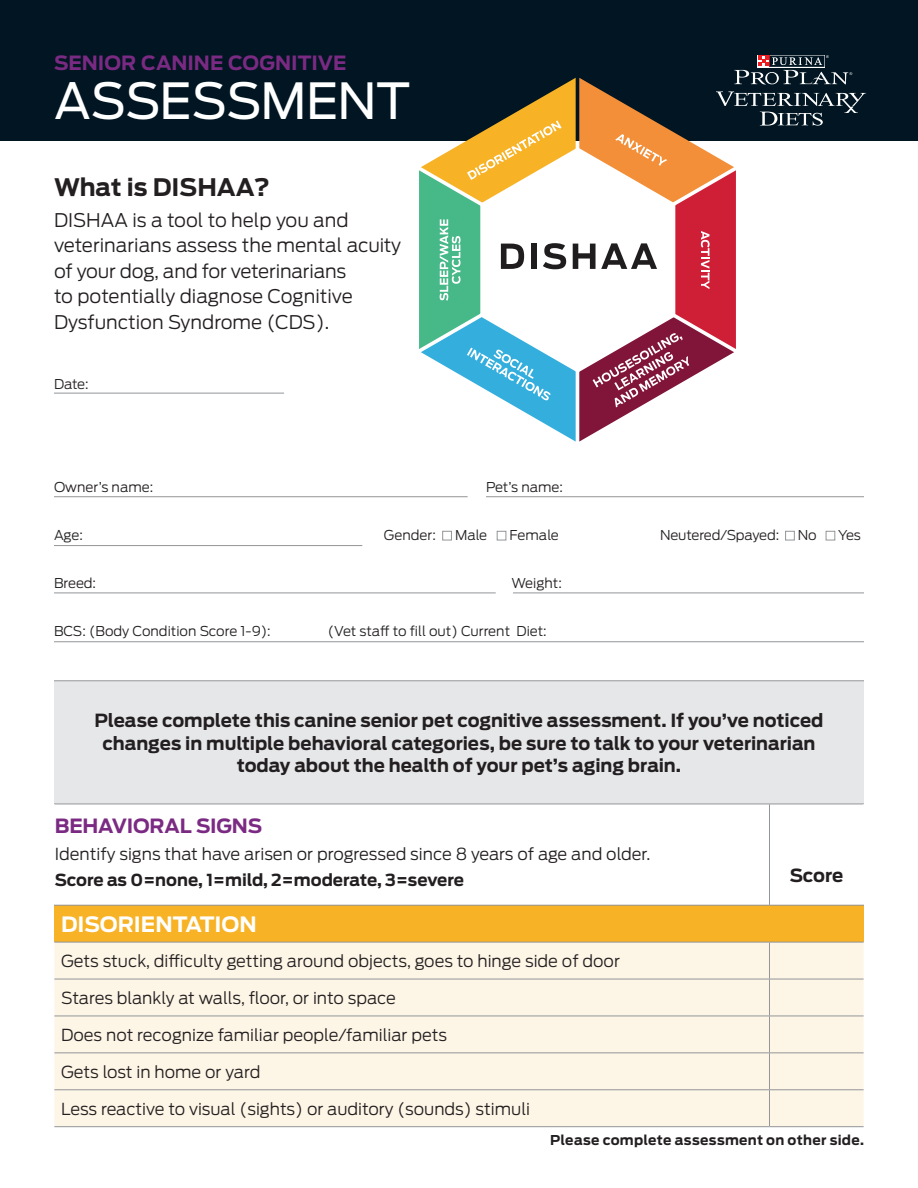
<style>
.page{position:relative;width:918px;height:1188px;background:#fff}
.page>*{position:absolute;margin:0;border:0;box-sizing:border-box;transform-origin:0 0}
.Purple_Subhead{font:49.5px "Antenna";letter-spacing:-.015em;color:#fff}
.t1{font:700 24px "Antenna";color:#231f20}
.t2{font:700 21px "Antenna";color:#fff}
.Purple_Subhead-2{font:700 19.5px "Antenna";letter-spacing:-.005em;color:#7b2a83}
.t3{font:300 18.75px/25.5px "Antenna";color:#231f20}
.Purple_Subhead-3{font:700 18px/22.5px "Antenna";letter-spacing:-.005em;color:#231f20;text-align:center}
.Body_Copy{font:700 18px "Antenna";letter-spacing:-.01em;color:#231f20}
.Body_Copy-2{font:300 16.5px "Antenna";color:#231f20}
.Body_Copy-3{font:700 16.5px "Antenna";color:#231f20}
.Body_Copy-4{font:300 13.5px "Antenna";color:#231f20}
.Purple_Subhead-4{font:700 13.5px "Antenna";letter-spacing:.02em;color:#231f20}
</style>
<div class="page">
<div style="left:54px;top:681px;width:810px;height:123px;background:#e6e7e9"></div>
<div style="left:54px;top:905px;width:810px;height:37px;background:#f7b225"></div>
<div style="left:54px;top:943px;width:810px;height:183px;background:#fdf6e7"></div>
<hr style="left:769px;top:942px;width:1px;height:37px;background:#939598">
<hr style="left:54px;top:979px;width:716px;height:1px;background:#939598">
<hr style="left:770px;top:979px;width:94px;height:1px;background:#939598">
<hr style="left:769px;top:979px;width:1px;height:37px;background:#939598">
<hr style="left:54px;top:1016px;width:716px;height:1px;background:#939598">
<hr style="left:770px;top:1016px;width:94px;height:1px;background:#939598">
<hr style="left:769px;top:1016px;width:1px;height:36px;background:#939598">
<hr style="left:54px;top:1052px;width:716px;height:1px;background:#939598">
<hr style="left:770px;top:1052px;width:94px;height:1px;background:#939598">
<hr style="left:769px;top:1053px;width:1px;height:36px;background:#939598">
<hr style="left:54px;top:1089px;width:716px;height:1px;background:#939598">
<hr style="left:770px;top:1089px;width:94px;height:1px;background:#939598">
<hr style="left:769px;top:1090px;width:1px;height:36px;background:#939598">
<hr style="left:54px;top:1126px;width:716px;height:1px;background:#939598">
<hr style="left:770px;top:1126px;width:94px;height:1px;background:#939598">
<hr style="left:770px;top:804px;width:94px;height:1px;background:#939598">
<hr style="left:863px;top:804px;width:1px;height:101px;background:#fff">
<hr style="left:54px;top:804px;width:716px;height:1px;background:#939598">
<hr style="left:769px;top:804px;width:1px;height:101px;background:#939598">
<hr style="left:54px;top:804px;width:1px;height:101px;background:#fff">
<hr style="left:54px;top:905px;width:716px;height:1px;background:#939598">
<hr style="left:770px;top:905px;width:94px;height:1px;background:#939598">
<hr style="left:54px;top:942px;width:716px;height:1px;background:#939598">
<hr style="left:770px;top:942px;width:94px;height:1px;background:#939598">
<div style="left:0;top:0;width:918px;height:140px;background:#011622"></div>
<div style="left:442px;top:531px;width:10px;height:9px;border:1px solid #939598"></div>
<div style="left:497px;top:531px;width:9px;height:9px;border:1px solid #939598"></div>
<div style="left:785px;top:531px;width:10px;height:9px;border:1px solid #939598"></div>
<div style="left:826px;top:531px;width:9px;height:9px;border:1px solid #939598"></div>
<hr style="left:54px;top:496px;width:414px;height:1px;background:#939598">
<hr style="left:54px;top:545px;width:308px;height:1px;background:#939598">
<hr style="left:54px;top:593px;width:442px;height:1px;background:#939598">
<hr style="left:54px;top:680px;width:810px;height:1px;background:#939598">
<hr style="left:54px;top:641px;width:810px;height:1px;background:#939598">
<hr style="left:513px;top:593px;width:351px;height:1px;background:#939598">
<hr style="left:486px;top:496px;width:378px;height:1px;background:#939598">
<hr style="left:54px;top:393px;width:230px;height:1px;background:#939598">
<svg style="left:419px;top:55px;width:447px;height:387px"></svg>
<p class="Purple_Subhead-2" style="left:54px;top:51px;width:294px">SENIOR CANINE COGNITIVE</p>
<p class="Purple_Subhead" style="left:54px;top:72px;width:358px">ASSESSMENT</p>
<p class="t1" style="left:54px;top:173px;width:217px">What is DISHAA?</p>
<p class="t3" style="left:54px;top:207px;width:349px">DISHAA is a tool to help you and veterinarians assess the mental acuity of your dog, and for veterinarians<br>to potentially diagnose Cognitive Dysfunction Syndrome (CDS).</p>
<p class="Body_Copy-4" style="left:54px;top:376px;width:36px">Date:</p>
<p class="Body_Copy-4" style="left:54px;top:479px;width:101px">Owner’s name:</p>
<p class="Body_Copy-4" style="left:486px;top:479px;width:79px">Pet’s name:</p>
<p class="Body_Copy-4" style="left:54px;top:527px;width:30px">Age:</p>
<p class="Body_Copy-4" style="left:384px;top:527px;width:53px">Gender:</p>
<p class="Body_Copy-4" style="left:455px;top:527px;width:34px">Male</p>
<p class="Body_Copy-4" style="left:509px;top:527px;width:51px">Female</p>
<p class="Body_Copy-4" style="left:660px;top:527px;width:121px">Neutered/Spayed:</p>
<p class="Body_Copy-4" style="left:798px;top:527px;width:20px">No</p>
<p class="Body_Copy-4" style="left:838px;top:527px;width:24px">Yes</p>
<p class="Body_Copy-4" style="left:54px;top:575px;width:44px">Breed:</p>
<p class="Body_Copy-4" style="left:512px;top:575px;width:52px">Weight:</p>
<p class="Body_Copy-4" style="left:54px;top:623px;width:218px">BCS: (Body Condition Score 1-9):</p>
<p class="Body_Copy-4" style="left:328px;top:623px;width:220px">(Vet staff to fill out) Current Diet:</p>
<p class="Purple_Subhead-3" style="left:94px;top:709px;width:731px">Please complete this canine senior pet cognitive assessment. If you’ve noticed changes in multiple behavioral categories, be sure to talk to your veterinarian today about the health of your pet’s aging brain.</p>
<p class="Purple_Subhead-2" style="left:55px;top:814px;width:209px">BEHAVIORAL SIGNS</p>
<p class="Body_Copy-2" style="left:55px;top:844px;width:597px">Identify signs that have arisen or progressed since 8 years of age and older.</p>
<p class="Body_Copy-3" style="left:55px;top:870px;width:411px">Score as 0=none, 1=mild, 2=moderate, 3=severe</p>
<p class="Body_Copy" style="left:790px;top:865px;width:55px">Score</p>
<p class="t2" style="left:61px;top:912px;width:197px">DISORIENTATION</p>
<p class="Body_Copy-2" style="left:61px;top:951px;width:560px">Gets stuck, difficulty getting around objects, goes to hinge side of door</p>
<p class="Body_Copy-2" style="left:61px;top:988px;width:336px">Stares blankly at walls, floor, or into space</p>
<p class="Body_Copy-2" style="left:61px;top:1025px;width:387px">Does not recognize familiar people/familiar pets</p>
<p class="Body_Copy-2" style="left:61px;top:1062px;width:201px">Gets lost in home or yard</p>
<p class="Body_Copy-2" style="left:61px;top:1099px;width:470px">Less reactive to visual (sights) or auditory (sounds) stimuli</p>
<p class="Purple_Subhead-4" style="left:550px;top:1132px;width:315px">Please complete assessment on other side.</p>
</div>
